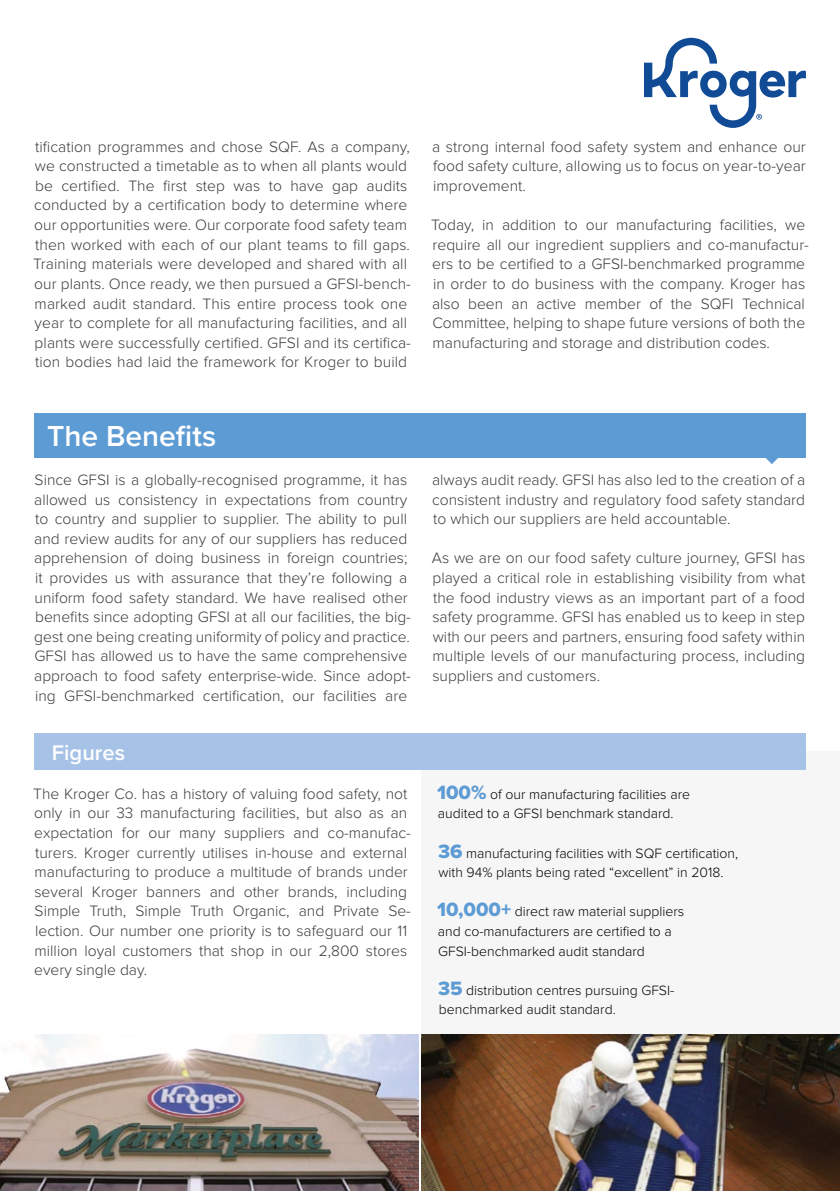
<style>
.page{position:relative;width:840px;height:1191px;background:#fff}
.page>*{position:absolute;margin:0;border:0;box-sizing:border-box;transform-origin:0 0}
.t1{font:600 30px "Proxima Nova";color:#fff}
.t2{font:600 22px "Proxima Nova";color:#fff}
.t3{font:300 15.6px/19.6px "Proxima Nova";color:#3c3c3b}
.t4{font:300 14px/19.6px "Proxima Nova";color:#000}
.s1{font-family:"Proxima Nova Extrabld";font-weight:400;font-size:20px;color:#5d9bd4}
</style>
<div class="page">
<div style="left:421px;top:751px;width:418px;height:416px;background:#f6f6f6"></div>
<svg style="left:644px;top:38px;width:161px;height:90px"></svg>
<div style="left:34px;top:413px;width:771px;height:45px;background:#5d9bd4"></div>
<div style="left:34px;top:733px;width:771px;height:37px;background:#a6c2e7"></div>
<svg style="left:766px;top:458px;width:12px;height:6px"></svg>
<img style="left:0;top:1034px;width:418px;height:157px">
<img style="left:421px;top:1034px;width:418px;height:157px">
<p class="t3" style="left:33px;top:137px;width:379px">tification programmes and chose SQF. As a company, we constructed a timetable as to when all plants would be certified. The first step was to have gap audits conducted by a certification body to determine where our opportunities were. Our corporate food safety team then worked with each of our plant teams to fill gaps.<br>Training materials were developed and shared with all our plants. Once ready, we then pursued a GFSI-bench&shy;marked audit standard. This entire process took one year to complete for all manufacturing facilities, and all plants were successfully certified. GFSI and its certifica&shy;tion bodies had laid the framework for Kroger to build</p>
<p class="t3" style="left:432px;top:137px;width:375px;text-align:justify">a strong internal food safety system and enhance our food safety culture, allowing us to focus on year-to-year improvement.</p>
<p class="t3" style="left:431px;top:215px;width:379px">Today, in addition to our manufacturing facilities, we require all our ingredient suppliers and co-manufactur&shy;ers to be certified to a GFSI-benchmarked programme in order to do business with the company. Kroger has also been an active member of the SQFI Technical Committee, helping to shape future versions of both the manufacturing and storage and distribution codes.</p>
<h1 class="t1" style="left:47px;top:413px;width:170px">The Benefits</h1>
<p class="t3" style="left:34px;top:470px;width:378px">Since GFSI is a globally-recognised programme, it has allowed us consistency in expectations from country to country and supplier to supplier. The ability to pull and review audits for any of our suppliers has reduced apprehension of doing business in foreign countries; it provides us with assurance that they’re following a uniform food safety standard. We have realised other benefits since adopting GFSI at all our facilities, the big&shy;gest one being creating uniformity of policy and practice.<br>GFSI has allowed us to have the same comprehensive approach to food safety enterprise-wide. Since adopt&shy;ing GFSI-benchmarked certification, our facilities are</p>
<p class="t3" style="left:432px;top:470px;width:374px;text-align:justify">always audit ready. GFSI has also led to the creation of a consistent industry and regulatory food safety standard to which our suppliers are held accountable.</p>
<p class="t3" style="left:431px;top:548px;width:375px;text-align:justify">As we are on our food safety culture journey, GFSI has played a critical role in establishing visibility from what the food industry views as an important part of a food safety programme. GFSI has enabled us to keep in step with our peers and partners, ensuring food safety within multiple levels of our manufacturing process, including suppliers and customers.</p>
<h2 class="t2" style="left:52px;top:735px;width:75px">Figures</h2>
<p class="t3" style="left:33px;top:784px;width:379px">The Kroger Co. has a history of valuing food safety, not only in our 33 manufacturing facilities, but also as an expectation for our many suppliers and co-manufac&shy;turers. Kroger currently utilises in-house and external manufacturing to produce a multitude of brands under several Kroger banners and other brands, including Simple Truth, Simple Truth Organic, and Private Se&shy;lection. Our number one priority is to safeguard our 11 million loyal customers that shop in our 2,800 stores every single day.</p>
<p class="t4" style="left:437px;top:784px;width:254px"><span class="s1">100%</span> of our manufacturing facilities are audited to a GFSI benchmark standard.</p>
<p class="t4" style="left:438px;top:843px;width:301px"><span class="s1">36</span> manufacturing facilities with SQF certification, with 94% plants being rated “excellent” in 2018.</p>
<p class="t4" style="left:437px;top:902px;width:249px"><span class="s1">10,000+</span> direct raw material suppliers and co-manufacturers are certified to a<br>GFSI-benchmarked audit standard</p>
<p class="t4" style="left:438px;top:980px;width:238px"><span class="s1">35</span> distribution centres pursuing GFSI&shy;benchmarked audit standard.</p>
</div>
